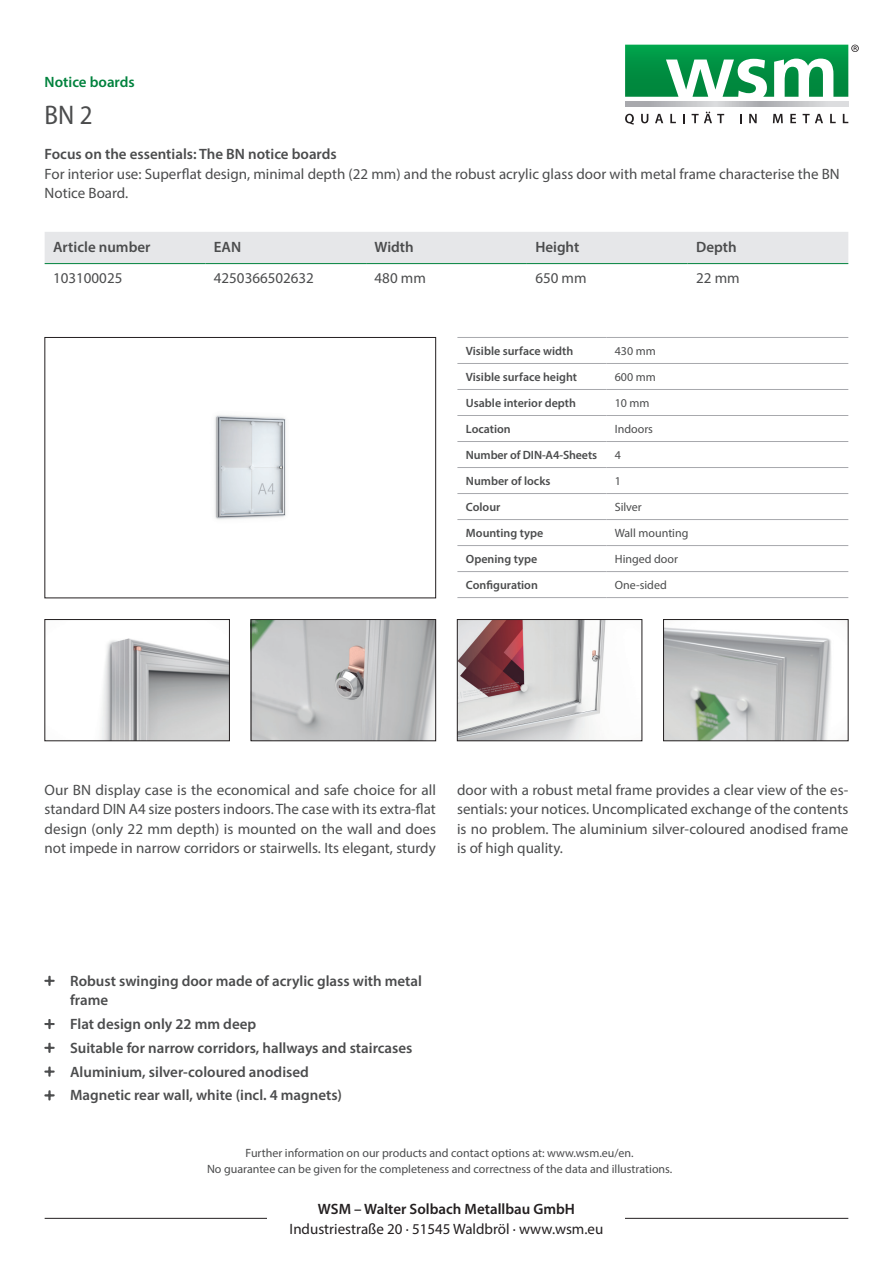
<style>
.page{position:relative;width:893px;height:1263px;background:#fff}
.page>*{position:absolute;margin:0;border:0;box-sizing:border-box;transform-origin:0 0}
.t1{font:semi-condensed 27px "Myriad Pro";color:#4b4c4d}
.t2{font:15px/19.5px "Myriad Pro";color:#4b4c4d;text-align:justify}
.t3{font:600 15px/23.7px "Myriad Pro";color:#4b4c4d}
.t4{font:15px "Myriad Pro";color:#231f20}
.t5{font:600 15px "Myriad Pro";color:#231f20}
.t6{font:600 15px "Myriad Pro";color:#00823d}
.t7{font:12px/16.5px "Myriad Pro";color:#4b4c4d;text-align:center}
.t8{font:600 12px "Myriad Pro";color:#4b4c4d}
</style>
<div class="page">
<img style="left:215px;top:415px;width:71px;height:105px">
<div style="left:45px;top:337px;width:391px;height:261px;border:1px solid #231f20"></div>
<img style="left:101px;top:638px;width:127px;height:101px">
<div style="left:45px;top:619px;width:185px;height:122px;border:1px solid #231f20"></div>
<img style="left:253px;top:621px;width:181px;height:118px">
<div style="left:251px;top:619px;width:185px;height:122px;border:1px solid #231f20"></div>
<img style="left:665px;top:627px;width:166px;height:112px">
<div style="left:663px;top:619px;width:185px;height:122px;border:1px solid #231f20"></div>
<img style="left:459px;top:621px;width:147px;height:118px">
<div style="left:457px;top:619px;width:185px;height:122px;border:1px solid #231f20"></div>
<div style="left:45px;top:232px;width:803px;height:31px;background:#e6e7e9"></div>
<hr style="left:45px;top:263px;width:160px;height:1px;background:#00823d">
<hr style="left:205px;top:263px;width:161px;height:1px;background:#00823d">
<hr style="left:366px;top:263px;width:161px;height:1px;background:#00823d">
<hr style="left:527px;top:263px;width:161px;height:1px;background:#00823d">
<hr style="left:688px;top:263px;width:160px;height:1px;background:#00823d">
<hr style="left:457px;top:337px;width:149px;height:1px;background:#a8a9ad">
<hr style="left:606px;top:337px;width:242px;height:1px;background:#a8a9ad">
<hr style="left:457px;top:363px;width:149px;height:1px;background:#a8a9ad">
<hr style="left:606px;top:363px;width:242px;height:1px;background:#a8a9ad">
<hr style="left:457px;top:389px;width:149px;height:1px;background:#a8a9ad">
<hr style="left:606px;top:389px;width:242px;height:1px;background:#a8a9ad">
<hr style="left:457px;top:415px;width:149px;height:1px;background:#a8a9ad">
<hr style="left:606px;top:415px;width:242px;height:1px;background:#a8a9ad">
<hr style="left:457px;top:441px;width:149px;height:1px;background:#a8a9ad">
<hr style="left:606px;top:441px;width:242px;height:1px;background:#a8a9ad">
<hr style="left:457px;top:467px;width:149px;height:1px;background:#a8a9ad">
<hr style="left:606px;top:467px;width:242px;height:1px;background:#a8a9ad">
<hr style="left:457px;top:493px;width:149px;height:1px;background:#a8a9ad">
<hr style="left:606px;top:493px;width:242px;height:1px;background:#a8a9ad">
<hr style="left:457px;top:519px;width:149px;height:1px;background:#a8a9ad">
<hr style="left:606px;top:519px;width:242px;height:1px;background:#a8a9ad">
<hr style="left:457px;top:545px;width:149px;height:1px;background:#a8a9ad">
<hr style="left:606px;top:545px;width:242px;height:1px;background:#a8a9ad">
<hr style="left:457px;top:571px;width:149px;height:1px;background:#a8a9ad">
<hr style="left:606px;top:571px;width:242px;height:1px;background:#a8a9ad">
<hr style="left:457px;top:597px;width:149px;height:1px;background:#a8a9ad">
<hr style="left:606px;top:597px;width:242px;height:1px;background:#a8a9ad">
<hr style="left:45px;top:1218px;width:803px;height:1px;background:#231f20">
<svg style="left:625px;top:114px;width:9px;height:11px"></svg>
<svg style="left:641px;top:114px;width:7px;height:9px"></svg>
<svg style="left:655px;top:114px;width:8px;height:9px"></svg>
<svg style="left:670px;top:114px;width:6px;height:9px"></svg>
<svg style="left:683px;top:114px;width:2px;height:9px"></svg>
<svg style="left:692px;top:112px;width:32px;height:11px"></svg>
<svg style="left:749px;top:114px;width:8px;height:9px"></svg>
<svg style="left:773px;top:114px;width:10px;height:9px"></svg>
<svg style="left:790px;top:114px;width:6px;height:9px"></svg>
<svg style="left:803px;top:114px;width:20px;height:9px"></svg>
<svg style="left:830px;top:114px;width:6px;height:9px"></svg>
<svg style="left:843px;top:114px;width:5px;height:9px"></svg>
<hr style="left:625px;top:106px;width:223px;height:1px;background:#636366">
<svg style="left:625px;top:102px;width:223px;height:4px"></svg>
<svg style="left:625px;top:45px;width:234px;height:52px"></svg>
<div style="left:268px;top:1203px;width:357px;height:30px;background:#fff"></div>
<p class="t6" style="left:45px;top:72px;width:92px">Notice boards</p>
<h1 class="t1" style="left:45px;top:99px;width:49px">BN 2</h1>
<p class="t3" style="left:45px;top:142px;width:294px">Focus on the essentials: The BN notice boards</p>
<p class="t2" style="left:45px;top:164px;width:797px">For interior use: Superflat design, minimal depth (22 mm) and the robust acrylic glass door with metal frame characterise the BN<br>Notice Board.</p>
<p class="t3" style="left:53px;top:234px;width:99px">Article number</p>
<p class="t3" style="left:214px;top:234px;width:29px">EAN</p>
<p class="t3" style="left:375px;top:234px;width:41px">Width</p>
<p class="t3" style="left:535px;top:234px;width:46px">Height</p>
<p class="t3" style="left:696px;top:234px;width:42px">Depth</p>
<p class="t2" style="left:53px;top:268px;width:71px">103100025</p>
<p class="t2" style="left:214px;top:268px;width:102px">4250366502632</p>
<p class="t2" style="left:375px;top:268px;width:53px">480 mm</p>
<p class="t2" style="left:535px;top:268px;width:53px">650 mm</p>
<p class="t2" style="left:696px;top:268px;width:45px">22 mm</p>
<p class="t8" style="left:466px;top:343px;width:109px">Visible surface width</p>
<p class="t7" style="left:615px;top:342px;width:43px">430 mm</p>
<p class="t8" style="left:466px;top:369px;width:113px">Visible surface height</p>
<p class="t7" style="left:615px;top:368px;width:43px">600 mm</p>
<p class="t8" style="left:466px;top:395px;width:112px">Usable interior depth</p>
<p class="t7" style="left:615px;top:394px;width:36px">10 mm</p>
<p class="t8" style="left:466px;top:421px;width:46px">Location</p>
<p class="t7" style="left:615px;top:420px;width:40px">Indoors</p>
<p class="t8" style="left:466px;top:447px;width:133px">Number of DIN-A4-Sheets</p>
<p class="t7" style="left:615px;top:446px;width:8px">4</p>
<p class="t8" style="left:466px;top:473px;width:86px">Number of locks</p>
<p class="t7" style="left:615px;top:472px;width:8px">1</p>
<p class="t8" style="left:466px;top:499px;width:36px">Colour</p>
<p class="t7" style="left:615px;top:498px;width:29px">Silver</p>
<p class="t8" style="left:466px;top:525px;width:79px">Mounting type</p>
<p class="t7" style="left:615px;top:524px;width:75px">Wall mounting</p>
<p class="t8" style="left:466px;top:551px;width:73px">Opening type</p>
<p class="t7" style="left:615px;top:550px;width:65px">Hinged door</p>
<p class="t8" style="left:466px;top:577px;width:74px">Configuration</p>
<p class="t7" style="left:615px;top:577px;width:54px">One-sided</p>
<p class="t2" style="left:45px;top:780px;width:393px">Our BN display case is the economical and safe choice for all standard DIN A4 size posters indoors. The case with its extra-flat design (only 22 mm depth) is mounted on the wall and does not impede in narrow corridors or stairwells. Its elegant, sturdy</p>
<p class="t2" style="left:457px;top:780px;width:393px">door with a robust metal frame provides a clear view of the es&shy;sentials: your notices. Uncomplicated exchange of the contents is no problem. The aluminium silver-coloured anodised frame is of high quality.</p>
<p class="t3" style="left:70px;top:970px;width:353px;line-height:19.5px">Robust swinging door made of acrylic glass with metal frame</p>
<p class="t3" style="left:70px;top:1012px;width:344px">Flat design only 22 mm deep<br>Suitable for narrow corridors, hallways and staircases Aluminium, silver-coloured anodised<br>Magnetic rear wall, white (incl. 4 magnets)</p>
<p class="t7" style="left:207px;top:1144px;width:467px">Further information on our products and contact options at: www.wsm.eu/en.<br>No guarantee can be given for the completeness and correctness of the data and illustrations.</p>
<p class="t5" style="left:318px;top:1199px;width:259px">WSM – Walter Solbach Metallbau GmbH</p>
<p class="t4" style="left:290px;top:1219px;width:315px">Industriestraße 20 · 51545 Waldbröl · www.wsm.eu</p>
</div>
